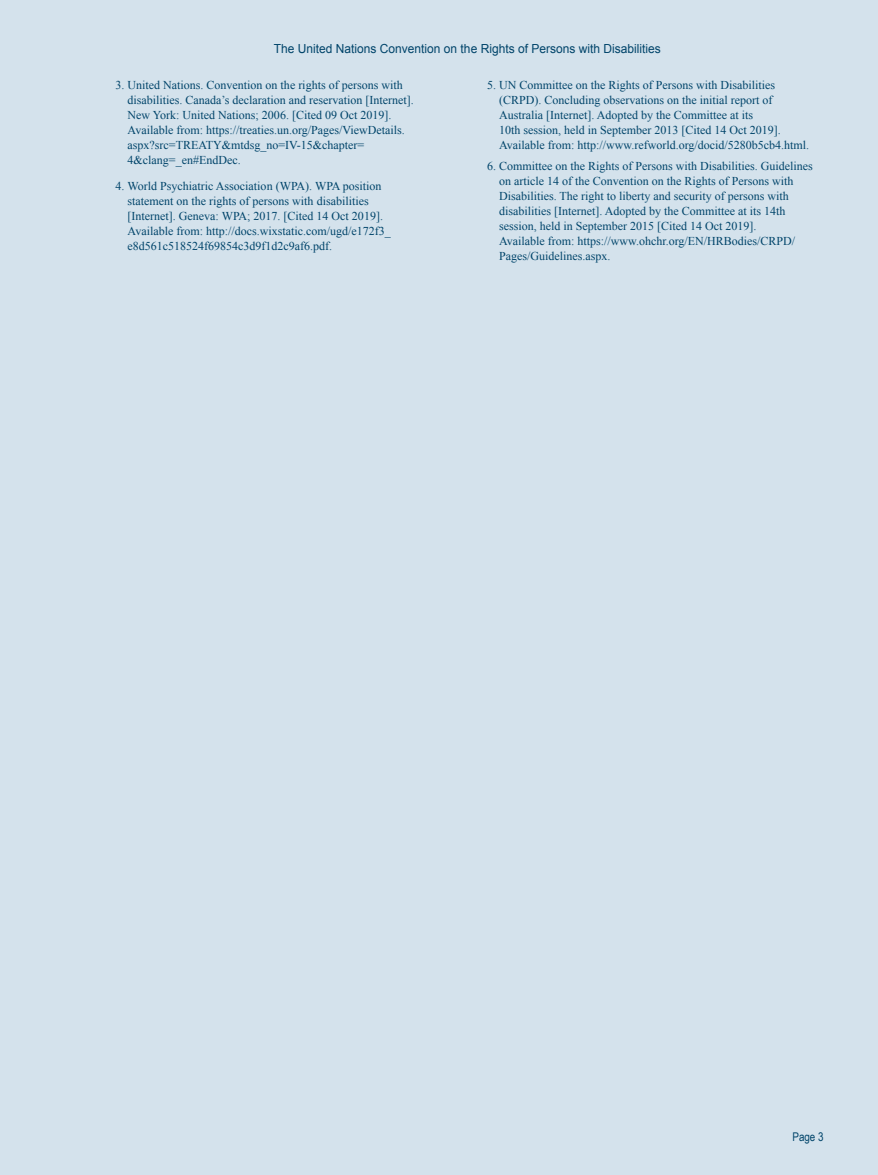
<style>
.page{position:relative;width:878px;height:1175px;background:#fff}
.page>*{position:absolute;margin:0;border:0;box-sizing:border-box;transform-origin:0 0}
.t1{font:12.45px "Arial";color:#00446a;scale:.96 1}
.t2{font:12px/15px "Times New Roman";color:#00446a}
.t3{font:12px "Arial Narrow";color:#00446a}
</style>
<div class="page">
<div style="left:0;top:0;width:878px;height:1174px;background:#d4e2ec"></div>
<p class="t1" style="left:274px;top:41px;width:404px">The United Nations Convention on the Rights of Persons with Disabilities</p>
<p class="t2" style="left:128px;top:78px;width:288px;text-indent:-12px">3. United Nations. Convention on the rights of persons with disabilities. Canada’s declaration and reservation [Internet].<br>New York: United Nations; 2006. [Cited 09 Oct 2019].<br>Available from: https://treaties.un.org/Pages/ViewDetails. aspx?src=TREATY&amp;mtdsg_no=IV-15&amp;chapter= 4&amp;clang=_en#EndDec.</p>
<p class="t2" style="left:128px;top:178px;width:265px;text-indent:-12px">4. World Psychiatric Association (WPA). WPA position statement on the rights of persons with disabilities [Internet]. Geneva: WPA; 2017. [Cited 14 Oct 2019].<br>Available from: http://docs.wixstatic.com/ugd/e172f3_ e8d561c518524f69854c3d9f1d2c9af6.pdf.</p>
<p class="t2" style="left:499px;top:78px;width:312px;text-indent:-12px">5. UN Committee on the Rights of Persons with Disabilities (CRPD). Concluding observations on the initial report of Australia [Internet]. Adopted by the Committee at its<br>10th session, held in September 2013 [Cited 14 Oct 2019].<br>Available from: http://www.refworld.org/docid/5280b5cb4.html.</p>
<p class="t2" style="left:499px;top:159px;width:315px;text-indent:-12px">6. Committee on the Rights of Persons with Disabilities. Guidelines on article 14 of the Convention on the Rights of Persons with Disabilities. The right to liberty and security of persons with disabilities [Internet]. Adopted by the Committee at its 14th session, held in September 2015 [Cited 14 Oct 2019].<br>Available from: https://www.ohchr.org/EN/HRBodies/CRPD/ Pages/Guidelines.aspx.</p>
<p class="t3" style="left:792px;top:1127px;width:33px">Page 3</p>
</div>
